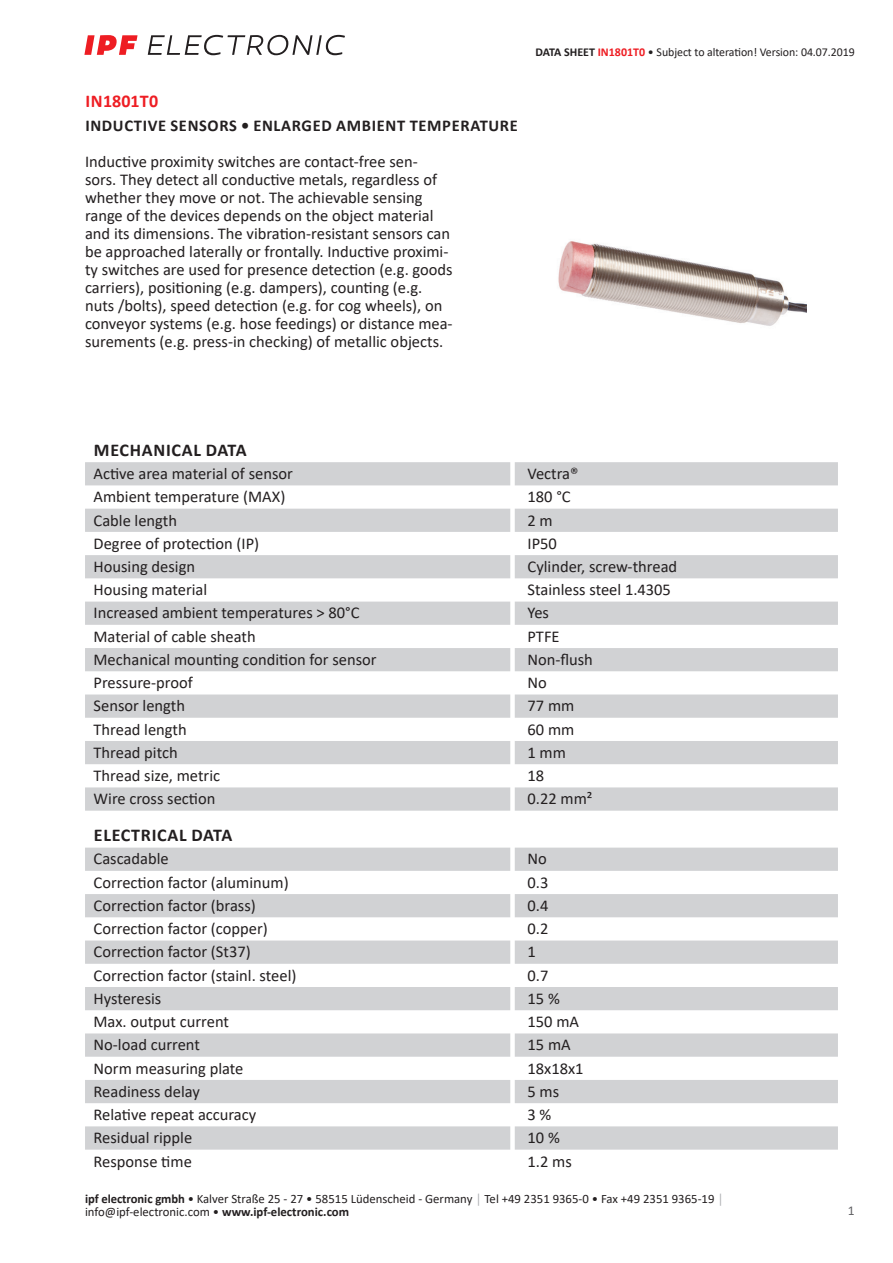
<style>
.page{position:relative;width:893px;height:1263px;background:#fff}
.page>*{position:absolute;margin:0;border:0;box-sizing:border-box;transform-origin:0 0}
.t1{font:700 18px "Calibri";letter-spacing:.04em;color:#231f20}
.t2{font:700 18px "Calibri";letter-spacing:.02em;color:#ee1d23}
.t3{font:16.5px/18px "Calibri";color:#231f20}
.t4{font:700 16.5px "Calibri";letter-spacing:.04em;color:#231f20}
.t5{font:13.5px "Calibri";color:#636366}
.t6{font:12.75px/12.6px "Calibri";color:#231f20}
.t7{font:12px "Calibri";letter-spacing:-.005em;color:#231f20}
.s1{font-weight:700}
.s2{font-weight:700;color:#ee1d23}
.s3{color:#a8a9ad}
</style>
<div class="page">
<svg style="left:148px;top:35px;width:197px;height:20px"></svg>
<svg style="left:84px;top:35px;width:54px;height:20px"></svg>
<svg style="left:85px;top:462px;width:753px;height:349px;fill:#d1d2d4"></svg>
<svg style="left:85px;top:848px;width:753px;height:301px;fill:#d1d2d4"></svg>
<img style="left:558px;top:241px;width:248px;height:85px">
<p class="t2" style="left:85px;top:88px;width:74px">IN1801T0</p>
<p class="t4" style="left:85px;top:114px;width:434px">INDUCTIVE SENSORS • ENLARGED AMBIENT TEMPERATURE</p>
<p class="t3" style="left:85px;top:152px;width:369px">Inductive proximity switches are contact-free sen&shy;sors. They detect all conductive metals, regardless of whether they move or not. The achievable sensing range of the devices depends on the object material and its dimensions. The vibration-resistant sensors can be approached laterally or frontally. Inductive proximi&shy;ty switches are used for presence detection (e.g. goods carriers), positioning (e.g. dampers), counting (e.g. nuts /bolts), speed detection (e.g. for cog wheels), on conveyor systems (e.g. hose feedings) or distance mea&shy;surements (e.g. press-in checking) of metallic objects.</p>
<p class="t7" style="left:536px;top:44px;width:321px"><span class="s1">DATA SHEET</span> <span class="s2">IN1801T0</span> • Subject to alteration! Version: 04.07.2019</p>
<p class="t1" style="left:94px;top:437px;width:154px">MECHANICAL DATA</p>
<p class="t3" style="left:94px;top:464px;width:201px">Active area material of sensor</p>
<p class="t3" style="left:527px;top:464px;width:52px">Vectra®</p>
<p class="t3" style="left:94px;top:487px;width:193px">Ambient temperature (MAX)</p>
<p class="t3" style="left:527px;top:487px;width:45px">180 °C</p>
<p class="t3" style="left:94px;top:511px;width:85px">Cable length</p>
<p class="t3" style="left:527px;top:511px;width:27px">2m</p>
<p class="t3" style="left:94px;top:534px;width:167px">Degree of protection (IP)</p>
<p class="t3" style="left:527px;top:534px;width:31px">IP50</p>
<p class="t3" style="left:94px;top:557px;width:103px">Housing design</p>
<p class="t3" style="left:527px;top:557px;width:151px">Cylinder, screw-thread</p>
<p class="t3" style="left:94px;top:580px;width:115px">Housing material</p>
<p class="t3" style="left:527px;top:580px;width:145px">Stainless steel 1.4305</p>
<p class="t3" style="left:94px;top:603px;width:268px">Increased ambient temperatures &gt; 80°C</p>
<p class="t3" style="left:527px;top:603px;width:23px">Yes</p>
<p class="t3" style="left:94px;top:627px;width:164px">Material of cable sheath</p>
<p class="t3" style="left:527px;top:627px;width:34px">PTFE</p>
<p class="t3" style="left:94px;top:650px;width:285px">Mechanical mounting condition for sensor</p>
<p class="t3" style="left:527px;top:650px;width:67px">Non-flush</p>
<p class="t3" style="left:94px;top:673px;width:101px">Pressure-proof</p>
<p class="t3" style="left:527px;top:673px;width:21px">No</p>
<p class="t3" style="left:94px;top:696px;width:93px">Sensor length</p>
<p class="t3" style="left:527px;top:696px;width:48px">77 mm</p>
<p class="t3" style="left:94px;top:720px;width:95px">Thread length</p>
<p class="t3" style="left:527px;top:720px;width:48px">60 mm</p>
<p class="t3" style="left:94px;top:743px;width:86px">Thread pitch</p>
<p class="t3" style="left:527px;top:743px;width:40px">1 mm</p>
<p class="t3" style="left:94px;top:766px;width:128px">Thread size, metric</p>
<p class="t3" style="left:527px;top:766px;width:18px">18</p>
<p class="t3" style="left:94px;top:789px;width:123px">Wire cross section</p>
<p class="t3" style="left:527px;top:789px;width:66px">0.22 mm²</p>
<p class="t1" style="left:94px;top:822px;width:140px">ELECTRICAL DATA</p>
<p class="t3" style="left:94px;top:849px;width:77px">Cascadable</p>
<p class="t3" style="left:527px;top:849px;width:21px">No</p>
<p class="t3" style="left:94px;top:873px;width:197px">Correction factor (aluminum)</p>
<p class="t3" style="left:527px;top:873px;width:22px">0.3</p>
<p class="t3" style="left:94px;top:896px;width:164px">Correction factor (brass)</p>
<p class="t3" style="left:527px;top:896px;width:22px">0.4</p>
<p class="t3" style="left:94px;top:919px;width:176px">Correction factor (copper)</p>
<p class="t3" style="left:527px;top:919px;width:22px">0.2</p>
<p class="t3" style="left:94px;top:942px;width:159px">Correction factor (St37)</p>
<p class="t3" style="left:527px;top:942px;width:10px">1</p>
<p class="t3" style="left:94px;top:966px;width:204px">Correction factor (stainl. steel)</p>
<p class="t3" style="left:527px;top:966px;width:22px">0.7</p>
<p class="t3" style="left:94px;top:989px;width:69px">Hysteresis</p>
<p class="t3" style="left:527px;top:989px;width:34px">15 %</p>
<p class="t3" style="left:94px;top:1012px;width:137px">Max. output current</p>
<p class="t3" style="left:527px;top:1012px;width:53px">150 mA</p>
<p class="t3" style="left:94px;top:1035px;width:108px">No-load current</p>
<p class="t3" style="left:527px;top:1035px;width:45px">15 mA</p>
<p class="t3" style="left:94px;top:1059px;width:151px">Norm measuring plate</p>
<p class="t3" style="left:527px;top:1059px;width:58px">18x18x1</p>
<p class="t3" style="left:94px;top:1082px;width:108px">Readiness delay</p>
<p class="t3" style="left:527px;top:1082px;width:33px">5 ms</p>
<p class="t3" style="left:94px;top:1105px;width:164px">Relative repeat accuracy</p>
<p class="t3" style="left:527px;top:1105px;width:25px">3%</p>
<p class="t3" style="left:94px;top:1128px;width:100px">Residual ripple</p>
<p class="t3" style="left:527px;top:1128px;width:34px">10 %</p>
<p class="t3" style="left:94px;top:1151px;width:100px">Response time</p>
<p class="t3" style="left:527px;top:1151px;width:46px">1.2 ms</p>
<p class="t6" style="left:85px;top:1192px;width:640px"><span class="s1">ipf electronic gmbh</span> • Kalver Straße 25 - 27 • 58515 Lüdenscheid - Germany <span class="s3">│</span> Tel +49 2351 9365-0 • Fax +49 2351 9365-19 <span class="s3">│ </span>info@ipf-electronic.com • <span class="s1">www.ipf-electronic.com</span></p>
<p class="t5" style="left:848px;top:1201px;width:8px">1</p>
</div>
